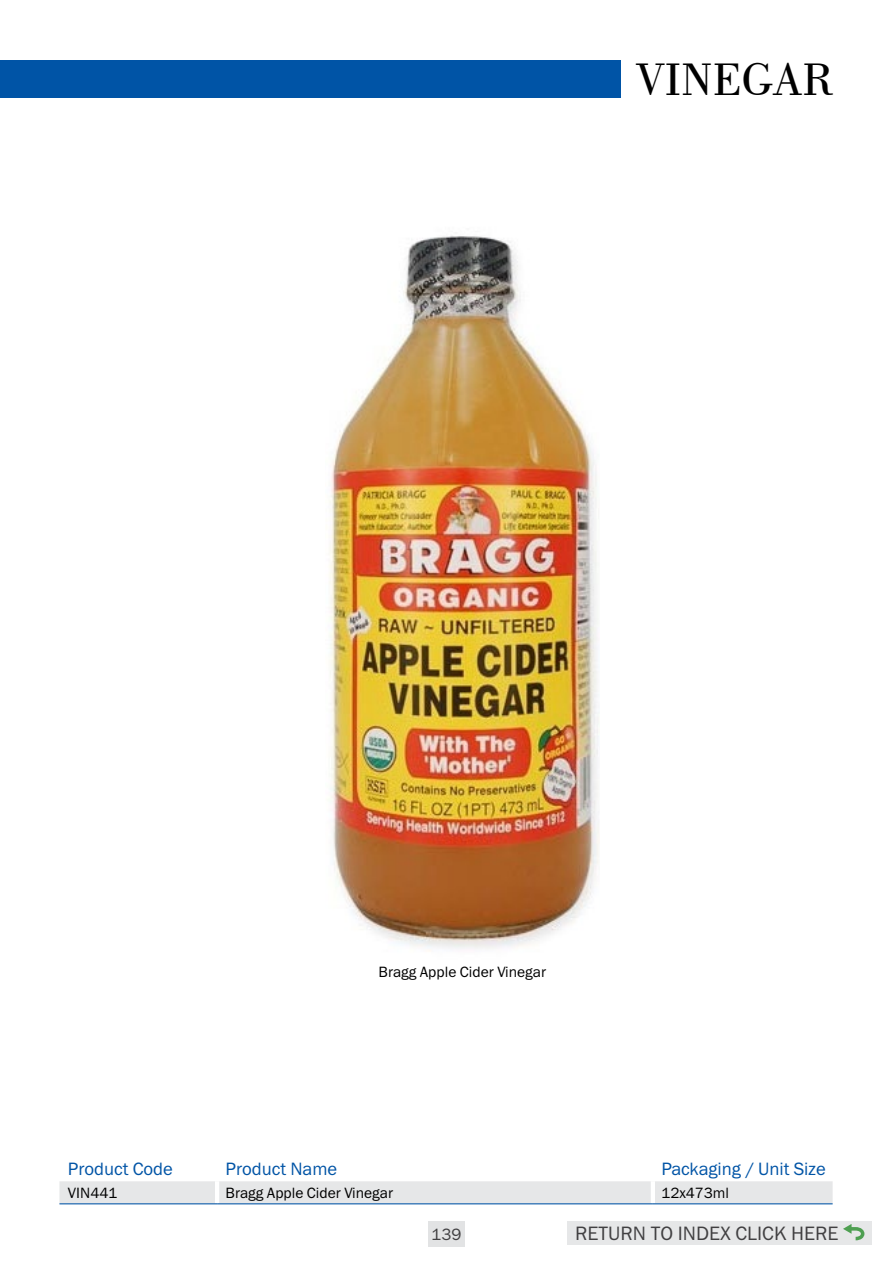
<style>
.page{position:relative;width:893px;height:1263px;background:#fff}
.page>*{position:absolute;margin:0;border:0;box-sizing:border-box;transform-origin:0 0}
.t1{font:48px "Bodoni BT";color:#000}
.t2{font:19.5px "Franklin Gothic Book C";color:#414042}
.t3{font:18px "Franklin Gothic Book C";color:#0054a6}
.t4{font:16.5px "Franklin Gothic Book C";color:#414042}
.t5{font:15px "Franklin Gothic Book C";color:#000}
</style>
<div class="page">
<div style="left:567px;top:1221px;width:304px;height:23px;background:#e6e7e8"></div>
<svg style="left:843px;top:1224px;width:21px;height:16px"></svg>
<div style="left:428px;top:1221px;width:37px;height:26px;background:#e2e3e4"></div>
<div style="left:0;top:60px;width:621px;height:38px;background:#0054a6"></div>
<div style="left:59px;top:1181px;width:774px;height:22px;background:#e6e7e8"></div>
<hr style="left:215px;top:1181px;width:4px;height:22px;background:#fff">
<hr style="left:651px;top:1181px;width:4px;height:22px;background:#fff">
<hr style="left:59px;top:1203px;width:158px;height:1px;background:#0054a6">
<hr style="left:217px;top:1203px;width:436px;height:1px;background:#0054a6">
<hr style="left:653px;top:1203px;width:180px;height:1px;background:#0054a6">
<img style="left:329px;top:235px;width:270px;height:716px">
<h1 class="t1" style="left:636px;top:50px;width:200px">VINEGAR</h1>
<p class="t5" style="left:379px;top:964px;width:169px">Bragg Apple Cider Vinegar</p>
<p class="t3" style="left:68px;top:1159px;width:106px">Product Code</p>
<p class="t3" style="left:226px;top:1159px;width:113px">Product Name</p>
<p class="t3" style="left:661px;top:1159px;width:166px">Packaging / Unit Size</p>
<p class="t5" style="left:68px;top:1184px;width:51px">VIN441</p>
<p class="t5" style="left:226px;top:1184px;width:169px">Bragg Apple Cider Vinegar</p>
<p class="t5" style="left:661px;top:1184px;width:69px">12x473ml</p>
<p class="t4" style="left:432px;top:1225px;width:31px">139</p>
<h2 class="t2" style="left:575px;top:1222px;width:265px">RETURN TO INDEX CLICK HERE</h2>
</div>
